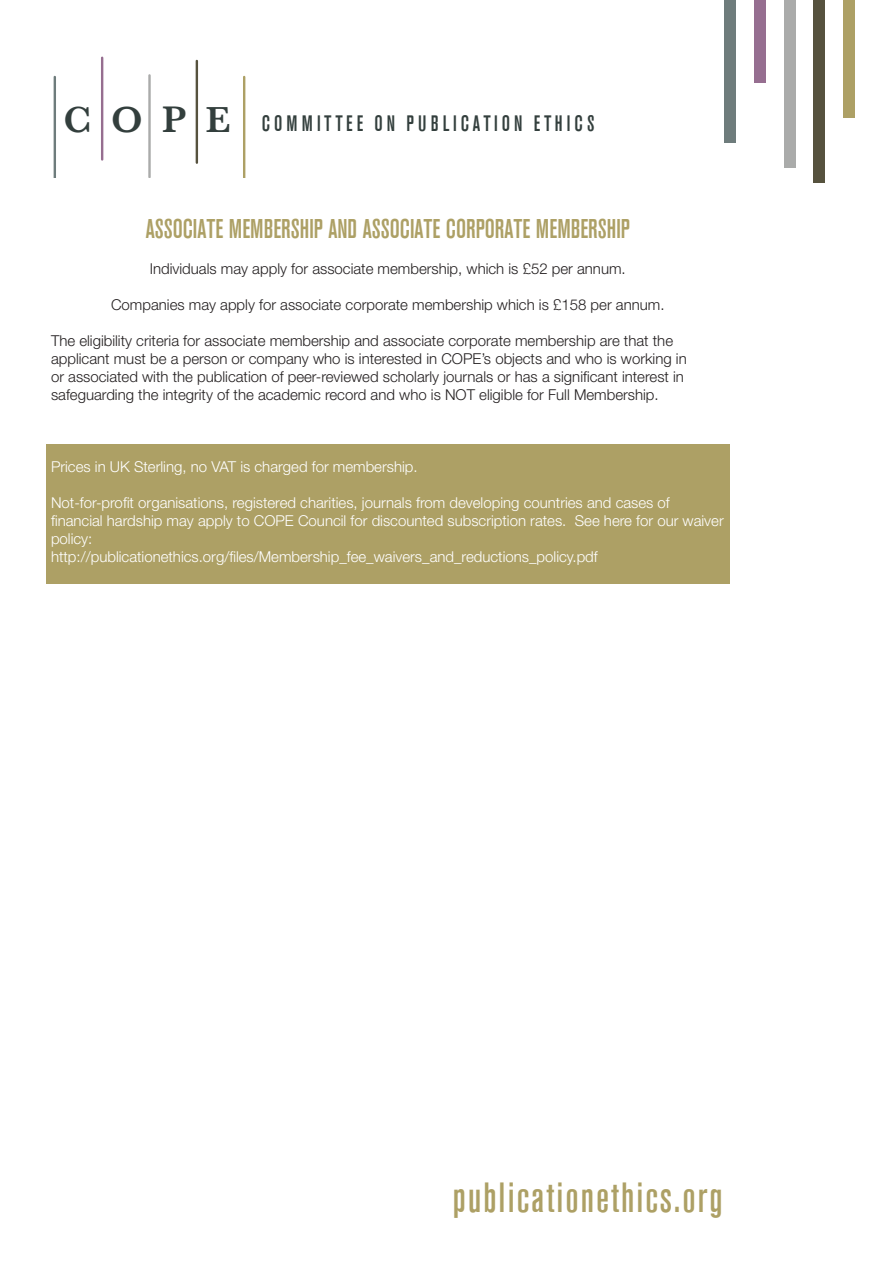
<style>
.page{position:relative;width:893px;height:1263px;background:#fff}
.page>*{position:absolute;margin:0;border:0;box-sizing:border-box;transform-origin:0 0}
.t1{font:500 condensed 42px "Akzidenz Grotesk BE";letter-spacing:.05em;color:#ada065}
.Text{font:500 condensed 27px "Akzidenz Grotesk BE";color:#ada065}
.t2{font:500 condensed 22.2px "Akzidenz Grotesk BE";letter-spacing:.18em;color:#333f3d}
.Text-2{font:300 15px/18px "Helvetica Neue LT Std";color:#231f20}
.Text-3{font:300 15px/18px "Helvetica Neue LT Std";color:#fff}
.s1{font-family:"Baskerville";font-weight:600;font-stretch:normal;font-size:37.95px}
</style>
<div class="page">
<hr style="left:243px;top:77px;width:2px;height:100px;background:#ada065">
<hr style="left:196px;top:61px;width:2px;height:102px;background:#56523e">
<hr style="left:148px;top:75px;width:3px;height:102px;background:#aaabaa">
<hr style="left:54px;top:77px;width:2px;height:100px;background:#6e7c7c">
<hr style="left:101px;top:58px;width:2px;height:101px;background:#966e90">
<div style="left:724px;top:0;width:12px;height:142px;background:#6e7c7c"></div>
<div style="left:754px;top:0;width:11px;height:83px;background:#966e90"></div>
<div style="left:784px;top:0;width:11px;height:167px;background:#aaabaa"></div>
<div style="left:814px;top:0;width:11px;height:183px;background:#56523e"></div>
<div style="left:843px;top:0;width:12px;height:118px;background:#ada065"></div>
<div style="left:46px;top:444px;width:683px;height:140px;background:#ada065"></div>
<h3 class="t2" style="left:64px;top:111px;width:532px"><span class="s1">C O P E</span> COMMITTEE ON PUBLICATION ETHICS</h3>
<p class="Text" style="left:146px;top:214px;width:486px">ASSOCIATE MEMBERSHIP AND ASSOCIATE CORPORATE MEMBERSHIP</p>
<p class="Text-2" style="left:150px;top:259px;width:477px">Individuals may apply for associate membership, which is £52 per annum.</p>
<p class="Text-2" style="left:111px;top:295px;width:555px">Companies may apply for associate corporate membership which is £158 per annum.</p>
<p class="Text-2" style="left:51px;top:331px;width:637px">The eligibility criteria for associate membership and associate corporate membership are that the applicant must be a person or company who is interested in COPE’s objects and who is working in or associated with the publication of peer-reviewed scholarly journals or has a significant interest in safeguarding the integrity of the academic record and who is NOT eligible for Full Membership.</p>
<p class="Text-3" style="left:51px;top:457px;width:368px">Prices in UK Sterling, no VAT is charged for membership.</p>
<p class="Text-3" style="left:51px;top:493px;width:674px">Not-for-profit organisations, registered charities, journals from developing countries and cases of financial hardship may apply to COPE Council for discounted subscription rates. See here for our waiver policy:<br>http://publicationethics.org/files/Membership_fee_waivers_and_reductions_policy.pdf</p>
<p class="t1" style="left:453px;top:1174px;width:271px">publicationethics.org</p>
</div>
